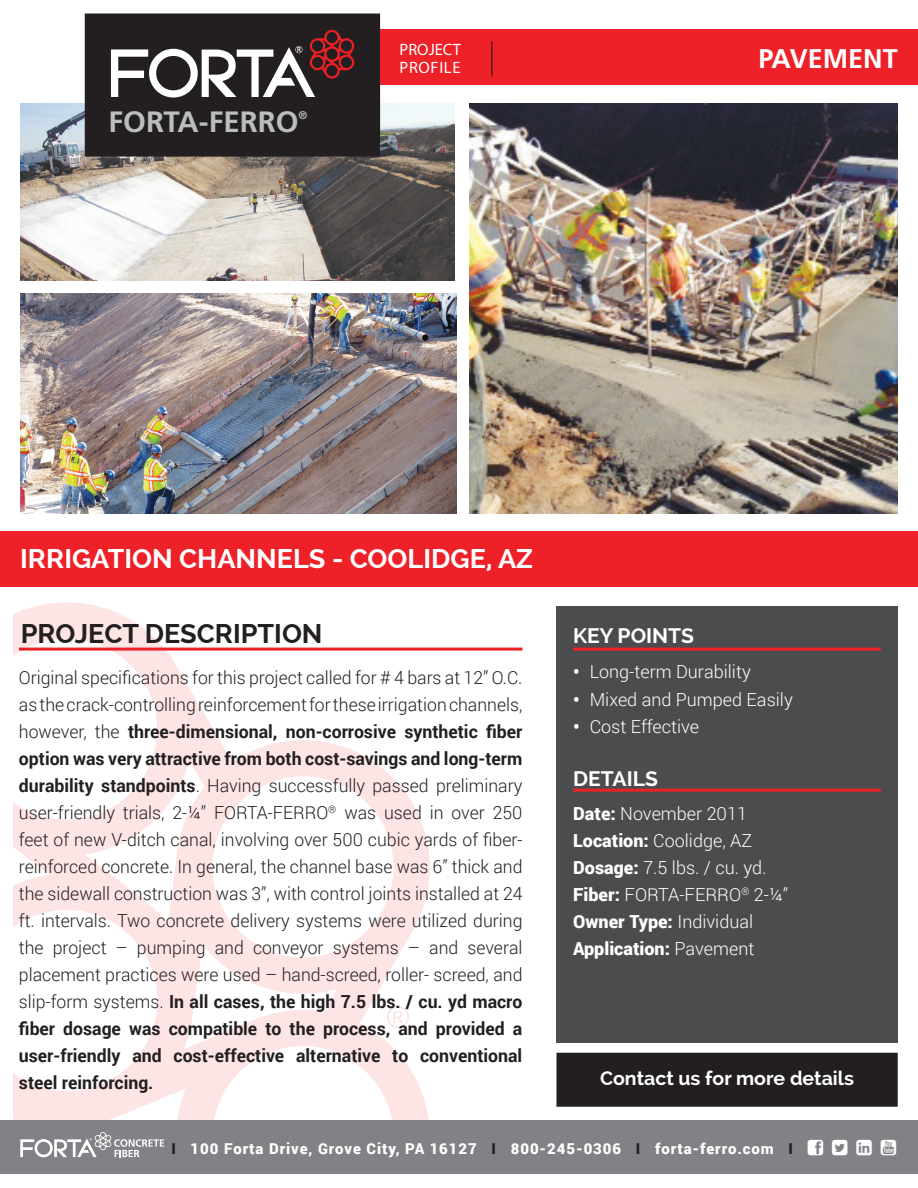
<style>
.page{position:relative;width:918px;height:1188px;background:#fff}
.page>*{position:absolute;margin:0;border:0;box-sizing:border-box;transform-origin:0 0}
.t1{font:700 29.4px "Frutiger";color:#bcbdc0}
.Project___Location{font:700 27px "Raleway";color:#fff}
.Project_Description{font:700 27px "Raleway";color:#231f20}
.Application{font:700 27px "Frutiger";color:#fff}
.Key_Points___Details{font:700 21px "Raleway";color:#fff}
.More_Details{font:700 19.5px "Raleway";color:#fff}
.Description_Body{font:300 18px/27px "Roboto";color:#231f20;text-align:justify}
.Bullets{font:300 18px "Roboto";color:#fff}
.t2{font:900 18px "Roboto";color:#fff}
.t3{font:16.5px "Myriad Pro";color:#fff}
.t4{font:16.5px "Myriad Pro";letter-spacing:.035em;color:#fff}
.t5{font:900 15px "Roboto";letter-spacing:.06em;color:#fff}
.t6{font:700 11.1px "Frutiger";color:#bcbdc0}
.s1{font-weight:700}
.s2{font-weight:900}
.s3{font-weight:300}
.s4{color:#231f20}
</style>
<div class="page">
<img style="left:20px;top:294px;width:436px;height:219px">
<img style="left:20px;top:104px;width:435px;height:177px">
<img style="left:470px;top:104px;width:428px;height:409px">
<div style="left:86px;top:14px;width:293px;height:142px;background:#231f20"></div>
<div style="left:85px;top:14px;width:295px;height:143px;border:2px solid #231f20"></div>
<svg style="left:14px;top:602px;width:416px;height:518px"></svg>
<svg style="left:387px;top:1006px;width:22px;height:22px"></svg>
<div style="left:556px;top:606px;width:342px;height:436px;background:#4b4c4d"></div>
<div style="left:0;top:531px;width:918px;height:56px;background:#ee2028"></div>
<div style="left:0;top:1120px;width:918px;height:54px;background:#808285"></div>
<svg style="left:20px;top:1132px;width:144px;height:25px"></svg>
<svg style="left:111px;top:30px;width:243px;height:68px"></svg>
<div style="left:380px;top:29px;width:538px;height:56px;background:#ee2028"></div>
<hr style="left:491px;top:41px;width:1px;height:36px;background:#231f20">
<div style="left:557px;top:1053px;width:340px;height:53px;background:#231f20"></div>
<div style="left:556px;top:1053px;width:342px;height:54px;border:2px solid #231f20"></div>
<hr style="left:19px;top:648px;width:503px;height:3px;background:#ee2028">
<hr style="left:573px;top:648px;width:308px;height:3px;background:#ee2028">
<hr style="left:573px;top:789px;width:308px;height:3px;background:#ee2028">
<p class="t1" style="left:109px;top:104px;width:192px">FORTA-FERRO</p>
<p class="t6" style="left:299px;top:109px;width:10px">®</p>
<p class="t3" style="left:400px;top:39px;width:63px">PROJECT</p>
<p class="t4" style="left:400px;top:57px;width:62px">PROFILE</p>
<p class="Project___Location" style="left:20px;top:543px;width:514px">IRRIGATION CHANNELS - COOLIDGE, AZ</p>
<p class="Application" style="left:759px;top:43px;width:141px">PAVEMENT</p>
<p class="Project_Description" style="left:21px;top:618px;width:303px">PROJECT DESCRIPTION</p>
<p class="Key_Points___Details" style="left:573px;top:624px;width:122px">KEY POINTS</p>
<p class="Bullets" style="left:573px;top:659px;width:179px"><span class="s1">•</span> Long-term Durability</p>
<p class="Bullets" style="left:573px;top:687px;width:221px"><span class="s1">•</span> Mixed and Pumped Easily</p>
<p class="Bullets" style="left:573px;top:715px;width:128px"><span class="s1">•</span> Cost Effective</p>
<p class="Key_Points___Details" style="left:573px;top:766px;width:86px">DETAILS</p>
<p class="Bullets" style="left:573px;top:801px;width:175px"><span class="s2">Date:</span> November 2011</p>
<p class="Bullets" style="left:573px;top:828px;width:180px"><span class="s2">Location:</span> Coolidge, AZ</p>
<p class="Bullets" style="left:573px;top:855px;width:195px"><span class="s2">Dosage:</span> 7.5 lbs. / cu. yd.</p>
<p class="Bullets" style="left:573px;top:882px;width:217px"><span class="s2">Fiber:</span> FORTA-FERRO<sup>®</sup> 2-¼”</p>
<p class="t2" style="left:573px;top:909px;width:182px">Owner Type: <span class="s3">Individual</span></p>
<p class="t2" style="left:573px;top:936px;width:183px">Application: <span class="s3">Pavement</span></p>
<p class="Description_Body" style="left:19px;top:664px;width:505px">Original specifications for this project called for # 4 bars at 12” O.C. as the crack-controlling reinforcement for these irrigation channels, however, the <span class="s1">three-dimensional, non-corrosive synthetic fiber option was very attractive from both cost-savings and long-term durability standpoints</span>. Having successfully passed preliminary user-friendly trials, 2-¼” FORTA-FERRO<sup>®</sup> was used in over 250 feet of new V-ditch canal, involving over 500 cubic yards of fiber&shy;reinforced concrete. In general, the channel base was 6” thick and the sidewall construction was 3”, with control joints installed at 24 ft. intervals. Two concrete delivery systems were utilized during the project – pumping and conveyor systems – and several placement practices were used – hand-screed, roller- screed, and slip-form systems. <span class="s1">In all cases, the high 7.5 lbs. / cu. yd macro fiber dosage was compatible to the process, and provided a user-friendly and cost-effective alternative to conventional steel reinforcing.</span></p>
<p class="More_Details" style="left:600px;top:1067px;width:255px">Contact us for more details</p>
<p class="t5" style="left:171px;top:1138px;width:623px"><span class="s4">I</span> 100 Forta Drive, Grove City, PA 16127 <span class="s4">I</span> 800-245-0306 <span class="s4">I</span> forta-ferro.com <span class="s4">I</span></p>
</div>
